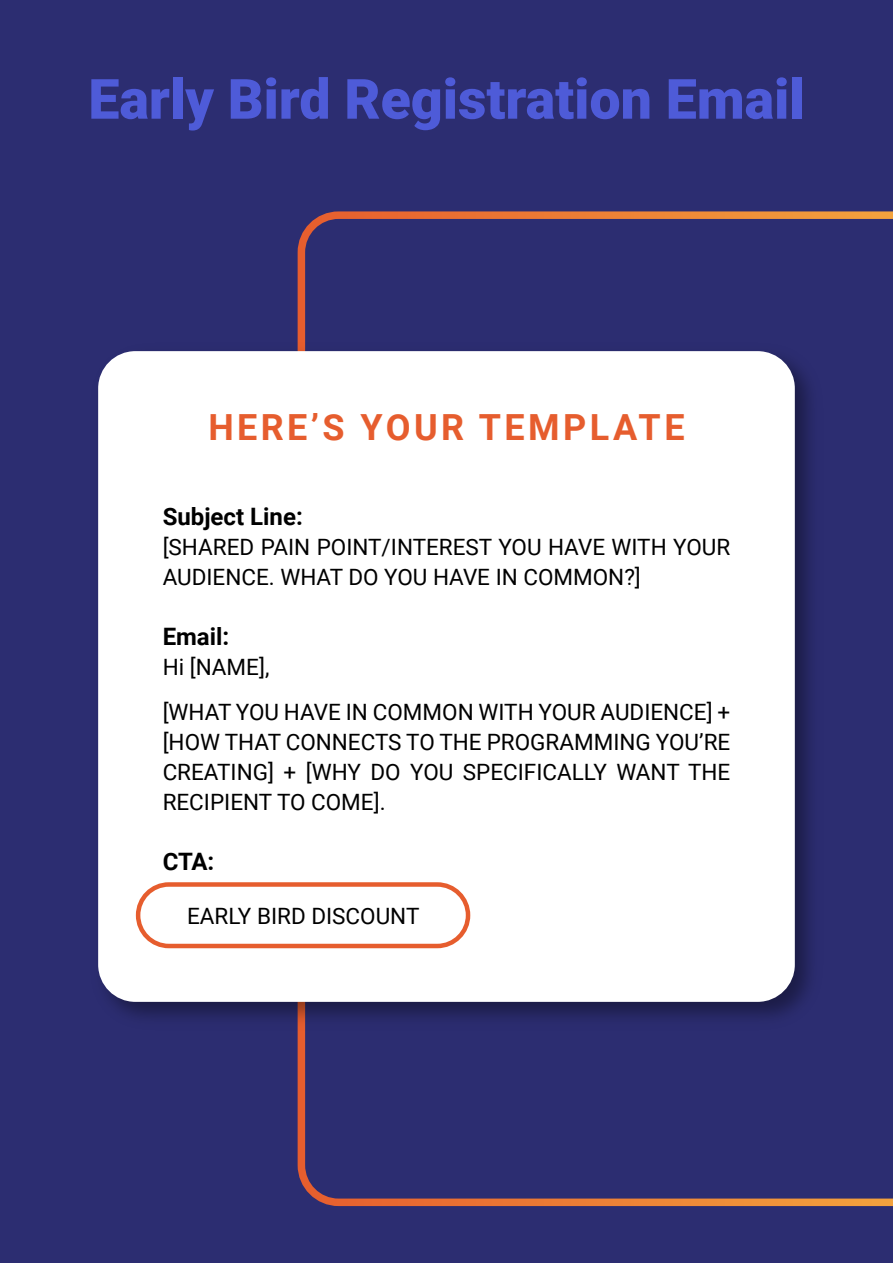
<style>
.page{position:relative;width:893px;height:1263px;background:#2c2d71}
.page>*{position:absolute;margin:0;border:0;box-sizing:border-box;transform-origin:0 0}
.t1{font:900 55.5px "Roboto";color:#4e5bd8}
.t2{font:700 36px "Roboto";letter-spacing:.095em;color:#e65d2e}
.t3{font:700 24px "Roboto";color:#000}
.t4{font:22.5px/30px "Roboto";color:#000}
</style>
<div class="page">
<div style="left:298px;top:211px;width:595px;height:995px;background:#2c2d71"></div>
<img style="left:86px;top:339px;width:742px;height:696px">
<div style="left:98px;top:351px;width:697px;height:651px;background:#fff;border-radius:37px"></div>
<div style="left:136px;top:882px;width:334px;height:66px;border:4px solid #e65d2e;border-radius:31px"></div>
<h1 class="t1" style="left:88px;top:60px;width:718px">Early Bird Registration Email</h1>
<h2 class="t2" style="left:208px;top:402px;width:478px">HERE’S YOUR TEMPLATE</h2>
<p class="t3" style="left:163px;top:500px;width:142px">Subject Line:</p>
<p class="t4" style="left:163px;top:531px;width:569px">[SHARED PAIN POINT/INTEREST YOU HAVE WITH YOUR<br>AUDIENCE. WHAT DO YOU HAVE IN COMMON?]</p>
<p class="t3" style="left:163px;top:620px;width:68px">Email:</p>
<p class="t4" style="left:163px;top:644px;width:569px;line-height:45px">Hi [NAME],<br>[WHAT YOU HAVE IN COMMON WITH YOUR AUDIENCE] +</p>
<p class="t4" style="left:163px;top:726px;width:569px;text-align:justify">[HOW THAT CONNECTS TO THE PROGRAMMING YOU’RE CREATING] + [WHY DO YOU SPECIFICALLY WANT THE RECIPIENT TO COME].</p>
<p class="t3" style="left:163px;top:845px;width:53px">CTA:</p>
<p class="t4" style="left:187px;top:900px;width:234px">EARLY BIRD DISCOUNT</p>
</div>
